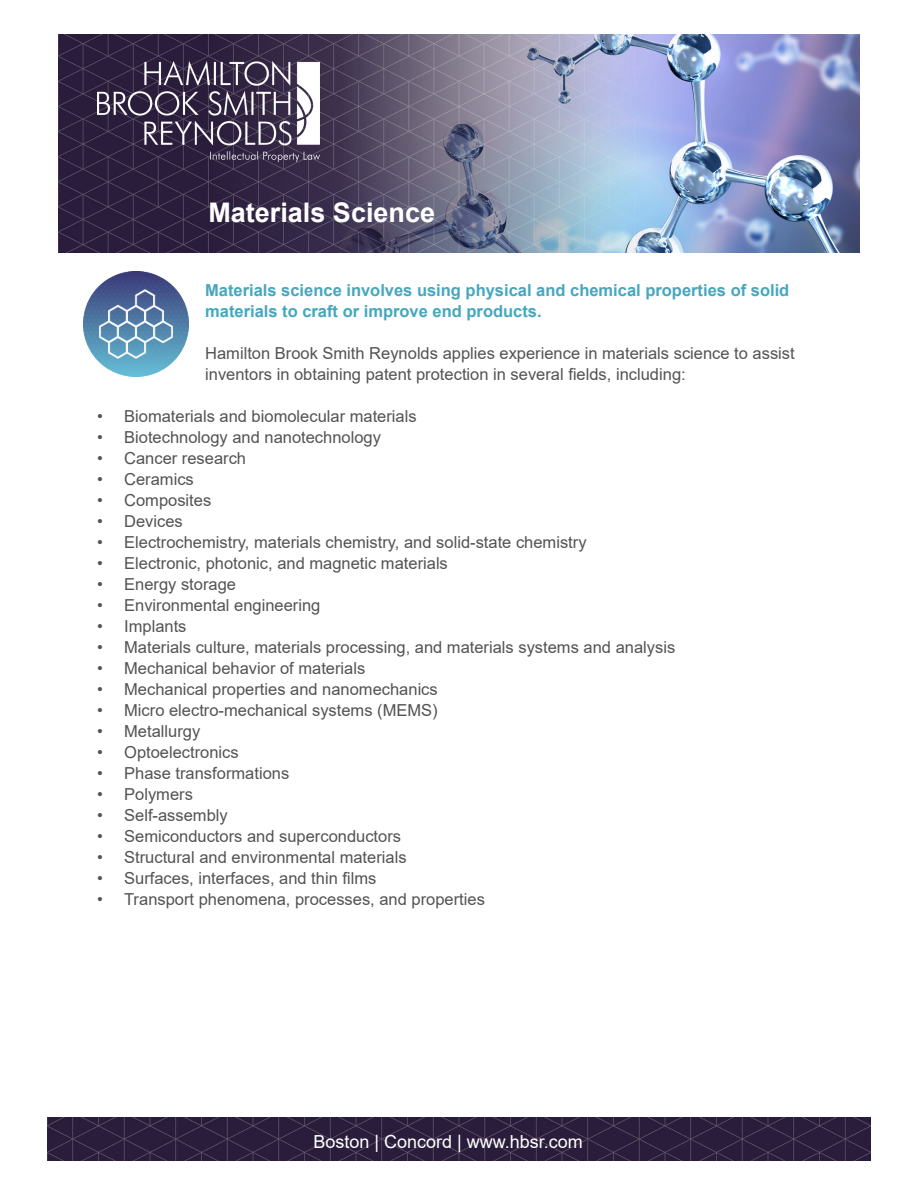
<style>
.page{position:relative;width:918px;height:1188px;background:#fff}
.page>*{position:absolute;margin:0;border:0;box-sizing:border-box;transform-origin:0 0}
.t1{font:700 27px "Arial";color:#fff}
.t2{font:18px "Arial";color:#fff}
.t3{font:16.5px/21px "Arial";color:#535353}
.t4{font:700 16.5px/21px "Arial";color:#45a7be}
</style>
<div class="page">
<img style="left:48px;top:1118px;width:822px;height:43px">
<img style="left:59px;top:35px;width:149px;height:218px">
<img style="left:83px;top:271px;width:106px;height:106px">
<img style="left:208px;top:35px;width:651px;height:218px">
<img style="left:97px;top:61px;width:223px;height:100px">
<p class="t1" style="left:208px;top:194px;width:228px">Materials Science</p>
<p class="t4" style="left:205px;top:280px;width:586px">Materials science involves using physical and chemical properties of solid materials to craft or improve end products.</p>
<p class="t3" style="left:205px;top:342px;width:591px">Hamilton Brook Smith Reynolds applies experience in materials science to assist inventors in obtaining patent protection in several fields, including:</p>
<p class="t3" style="left:97px;top:405px;width:321px">• Biomaterials and biomolecular materials</p>
<p class="t3" style="left:97px;top:426px;width:285px">• Biotechnology and nanotechnology</p>
<p class="t3" style="left:97px;top:447px;width:150px">• Cancer research</p>
<p class="t3" style="left:97px;top:468px;width:98px">• Ceramics</p>
<p class="t3" style="left:97px;top:489px;width:116px">• Composites</p>
<p class="t3" style="left:97px;top:510px;width:87px">• Devices</p>
<p class="t3" style="left:97px;top:531px;width:491px">• Electrochemistry, materials chemistry, and solid-state chemistry</p>
<p class="t3" style="left:97px;top:552px;width:352px">• Electronic, photonic, and magnetic materials</p>
<p class="t3" style="left:97px;top:573px;width:140px">• Energy storage</p>
<p class="t3" style="left:97px;top:594px;width:225px">• Environmental engineering</p>
<p class="t3" style="left:97px;top:615px;width:91px">• Implants</p>
<p class="t3" style="left:97px;top:636px;width:580px">• Materials culture, materials processing, and materials systems and analysis</p>
<p class="t3" style="left:97px;top:657px;width:270px">• Mechanical behavior of materials</p>
<p class="t3" style="left:97px;top:678px;width:342px">• Mechanical properties and nanomechanics</p>
<p class="t3" style="left:97px;top:699px;width:342px">• Micro electro-mechanical systems (MEMS)</p>
<p class="t3" style="left:97px;top:720px;width:105px">• Metallurgy</p>
<p class="t3" style="left:97px;top:741px;width:143px">• Optoelectronics</p>
<p class="t3" style="left:97px;top:762px;width:194px">• Phase transformations</p>
<p class="t3" style="left:97px;top:783px;width:97px">• Polymers</p>
<p class="t3" style="left:97px;top:804px;width:132px">• Self-assembly</p>
<p class="t3" style="left:97px;top:825px;width:305px">• Semiconductors and superconductors</p>
<p class="t3" style="left:97px;top:846px;width:311px">• Structural and environmental materials</p>
<p class="t3" style="left:97px;top:867px;width:281px">• Surfaces, interfaces, and thin films</p>
<p class="t3" style="left:97px;top:888px;width:389px">• Transport phenomena, processes, and properties</p>
<p class="t2" style="left:313px;top:1129px;width:271px">Boston | Concord | www.hbsr.com</p>
</div>
